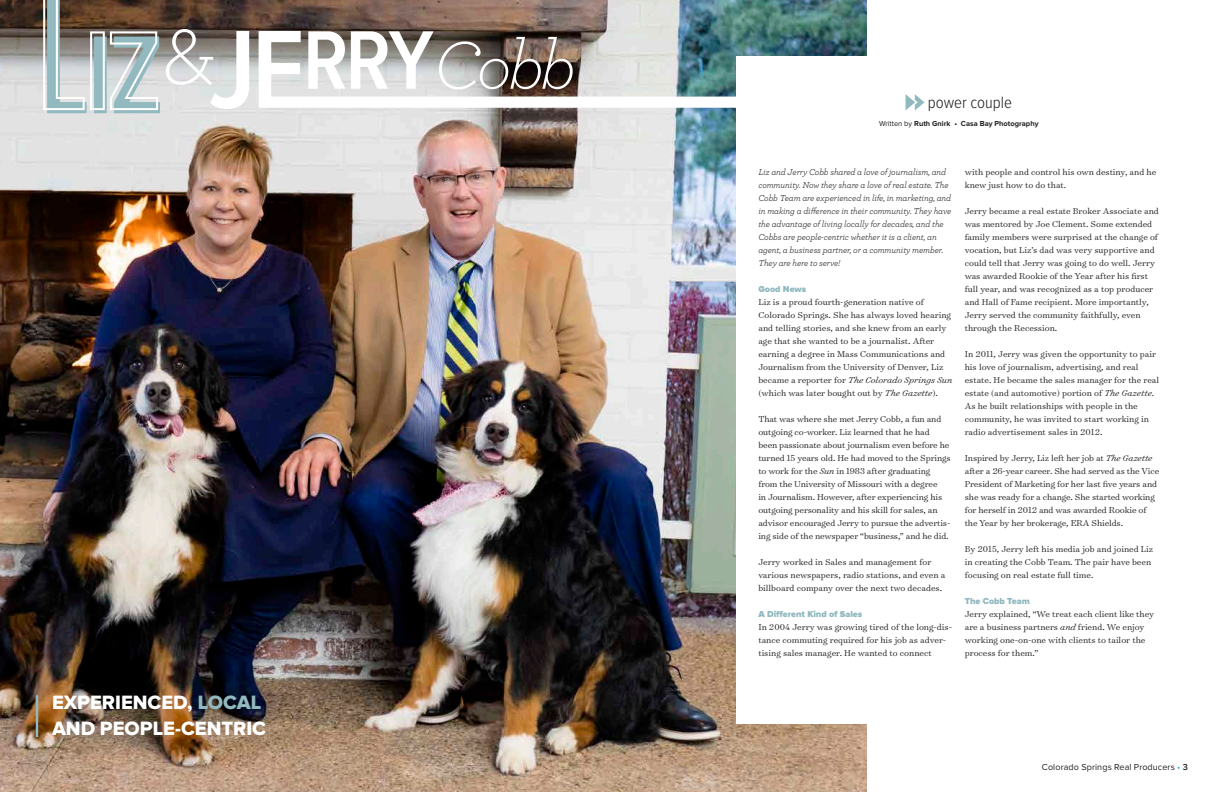
<style>
.page{position:relative;width:1224px;height:792px;background:#fff}
.page>*{position:absolute;margin:0;border:0;box-sizing:border-box;transform-origin:0 0}
.t1{font:300 89.5px "Archer Pro";color:#fff}
.t2{font:600 86px "Proxima Nova Cond";color:#fff}
.t3{font:italic 300 70.8px "Archer Pro";color:#fff}
.t4{font:20px/26px "Proxima Nova Extrabld";color:#fff}
.t5{font:300 17px "Proxima Nova Cond";color:#231f20}
.t6{font:300 9.8px/13px "Surveyor Text";color:#231f20}
.t7{font:italic 9px/13px "Archer Pro";letter-spacing:-.01em;color:#231f20}
.t8{font:900 9px "Proxima Nova";color:#91b9bf}
.t9{font:9px "Proxima Nova";letter-spacing:.015em;color:#231f20}
.t10{font:700 7.5px "Proxima Nova";color:#231f20}
.s1{color:#91b9bf}
.s2{font-weight:400}
.s3{font-style:italic}
.s4{color:#19a8e0}
.s5{font-weight:600}
</style>
<div class="page">
<img style="left:0;top:0;width:866px;height:792px">
<div style="left:736px;top:56px;width:446px;height:668px;background:#fff"></div>
<svg style="left:42px;top:0;width:118px;height:113px;background:#a0a39f"></svg>
<svg style="left:906px;top:94px;width:19px;height:16px"></svg>
<img style="left:210px;top:31px;width:531px;height:78px">
<hr style="left:36px;top:695px;width:2px;height:42px;background:#91b9bf">
<h1 class="t1" style="left:163px;top:-4px;width:54px">&amp;</h1>
<h3 class="t3" style="left:434px;top:17px;width:144px">Cobb</h3>
<h2 class="t2" style="left:303px;top:21px;width:132px">RRY</h2>
<h3 class="t4" style="left:52px;top:690px;width:216px">EXPERIENCED, <span class="s1">LOCAL<br></span>AND PEOPLE-CENTRIC</h3>
<h3 class="t5" style="left:928px;top:94px;width:86px">power couple</h3>
<p class="t10" style="left:879px;top:120px;width:161px"><span class="s2">Written by</span> Ruth Gnirk • Casa Bay Photography</p>
<p class="t7" style="left:758px;top:165px;width:194px">Liz and Jerry Cobb shared a love of journalism, and community. Now they share a love of real estate. The Cobb Team are experienced in life, in marketing, and in making a difference in their community. They have the advantage of living locally for decades, and the Cobbs are people-centric whether it is a client, an agent, a business partner, or a community member.<br>They are here to serve!</p>
<p class="t8" style="left:758px;top:284px;width:49px">Good News</p>
<p class="t6" style="left:758px;top:295px;width:196px">Liz is a proud fourth-generation native of Colorado Springs. She has always loved hearing and telling stories, and she knew from an early age that she wanted to be a journalist. After earning a degree in Mass Communications and Journalism from the University of Denver, Liz became a reporter for <span class="s3">The Colorado Springs Sun </span>(which was later bought out by <span class="s3">The Gazette</span>).</p>
<p class="t6" style="left:758px;top:412px;width:194px">That was where she met Jerry Cobb, a fun and outgoing co-worker. Liz learned that he had been passionate about journalism even before he turned 15 years old. He had moved to the Springs to work for the <span class="s3">Sun</span> in 1983 after graduating from the University of Missouri with a degree<br>in Journalism. However, after experiencing his outgoing personality and his skill for sales, an advisor encouraged Jerry to pursue the advertis&shy;ing side of the newspaper “business,” and he did.</p>
<p class="t6" style="left:758px;top:555px;width:189px">Jerry worked in Sales and management for various newspapers, radio stations, and even a billboard company over the next two decades.</p>
<p class="t8" style="left:758px;top:609px;width:105px">A Different Kind of Sales</p>
<p class="t6" style="left:758px;top:620px;width:195px">In 2004 Jerry was growing tired of the long-dis&shy;tance commuting required for his job as adver&shy;tising sales manager. He wanted to connect</p>
<p class="t6" style="left:965px;top:165px;width:193px">with people and control his own destiny, and he knew just how to do that.</p>
<p class="t6" style="left:965px;top:204px;width:196px">Jerry became a real estate Broker Associate and was mentored by Joe Clement. Some extended family members were surprised at the change of vocation, but Liz’s dad was very supportive and could tell that Jerry was going to do well. Jerry was awarded Rookie of the Year after his first full year, and was recognized as a top producer and Hall of Fame recipient. More importantly, Jerry served the community faithfully, even through the Recession.</p>
<p class="t6" style="left:965px;top:347px;width:196px">In 2011, Jerry was given the opportunity to pair his love of journalism, advertising, and real estate. He became the sales manager for the real estate (and automotive) portion of <span class="s3">The Gazette</span>.<br>As he built relationships with people in the community, he was invited to start working in radio advertisement sales in 2012.</p>
<p class="t6" style="left:965px;top:451px;width:196px">Inspired by Jerry, Liz left her job at <span class="s3">The Gazette </span>after a 26-year career. She had served as the Vice President of Marketing for her last five years and she was ready for a change. She started working for herself in 2012 and was awarded Rookie of the Year by her brokerage, ERA Shields.</p>
<p class="t6" style="left:965px;top:542px;width:190px">By 2015, Jerry left his media job and joined Liz in creating the Cobb Team. The pair have been focusing on real estate full time.</p>
<p class="t8" style="left:965px;top:597px;width:67px">The Cobb Team</p>
<p class="t6" style="left:965px;top:607px;width:191px">Jerry explained, “We treat each client like they are a business partners <span class="s3">and</span> friend. We enjoy working one-on-one with clients to tailor the process for them.”</p>
<p class="t9" style="left:1042px;top:762px;width:148px">Colorado Springs Real Producers <span class="s4">•</span> <span class="s5">3</span></p>
</div>
